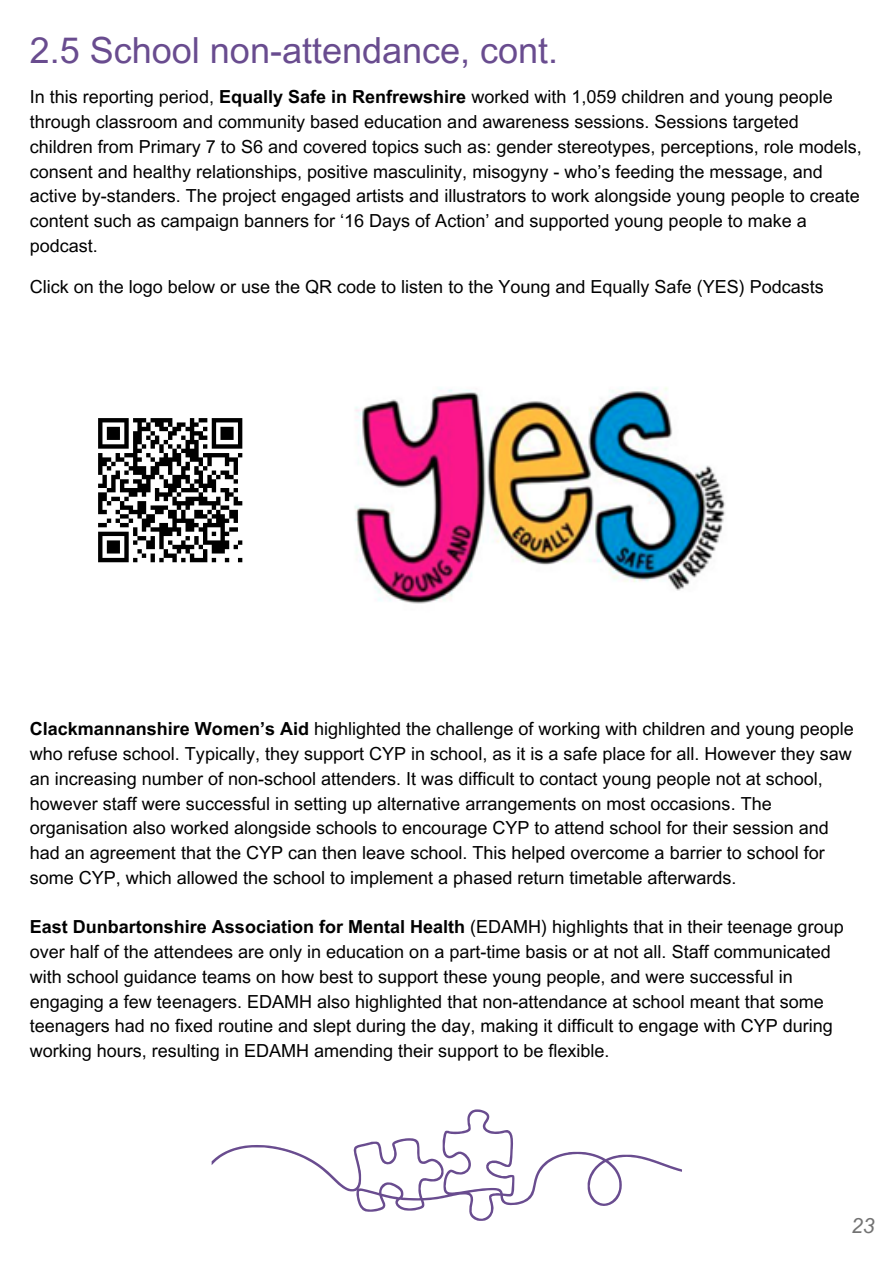
<style>
.page{position:relative;width:894px;height:1264px;background:#fff}
.page>*{position:absolute;margin:0;border:0;box-sizing:border-box;transform-origin:0 0}
.t1{font:36px "Arial MT Pro";color:#694c8f}
.t2{font:italic 21px "Arial MT Pro";color:#737373}
.t3{font:18px/24.8px "Arial MT Pro";color:#000}
.s1{font-weight:700}
</style>
<div class="page">
<img style="left:355px;top:387px;width:370px;height:217px">
<svg style="left:98px;top:418px;width:145px;height:145px"></svg>
<svg style="left:211px;top:1109px;width:470px;height:111px"></svg>
<p class="t1" style="left:30px;top:37px;width:530px">2.5 School non-attendance, cont.</p>
<p class="t3" style="left:30px;top:87px;width:833px">In this reporting period, <span class="s1">Equally Safe in Renfrewshire</span> worked with 1,059 children and young people through classroom and community based education and awareness sessions. Sessions targeted children from Primary 7 to S6 and covered topics such as: gender stereotypes, perceptions, role models, consent and healthy relationships, positive masculinity, misogyny - who’s feeding the message, and active by-standers. The project engaged artists and illustrators to work alongside young people to create content such as campaign banners for ‘16 Days of Action’ and supported young people to make a podcast.</p>
<p class="t3" style="left:30px;top:276px;width:795px">Click on the logo below or use the QR code to listen to the Young and Equally Safe (YES) Podcasts</p>
<p class="t3" style="left:30px;top:718px;width:825px"><span class="s1">Clackmannanshire Women’s Aid</span> highlighted the challenge of working with children and young people who refuse school. Typically, they support CYP in school, as it is a safe place for all. However they saw an increasing number of non-school attenders. It was difficult to contact young people not at school, however staff were successful in setting up alternative arrangements on most occasions. The organisation also worked alongside schools to encourage CYP to attend school for their session and had an agreement that the CYP can then leave school. This helped overcome a barrier to school for some CYP, which allowed the school to implement a phased return timetable afterwards.</p>
<p class="t3" style="left:30px;top:916px;width:815px"><span class="s1">East Dunbartonshire Association for Mental Health</span> (EDAMH) highlights that in their teenage group over half of the attendees are only in education on a part-time basis or at not all. Staff communicated with school guidance teams on how best to support these young people, and were successful in engaging a few teenagers. EDAMH also highlighted that non-attendance at school meant that some teenagers had no fixed routine and slept during the day, making it difficult to engage with CYP during working hours, resulting in EDAMH amending their support to be flexible.</p>
<p class="t2" style="left:850px;top:1217px;width:25px">23</p>
</div>
